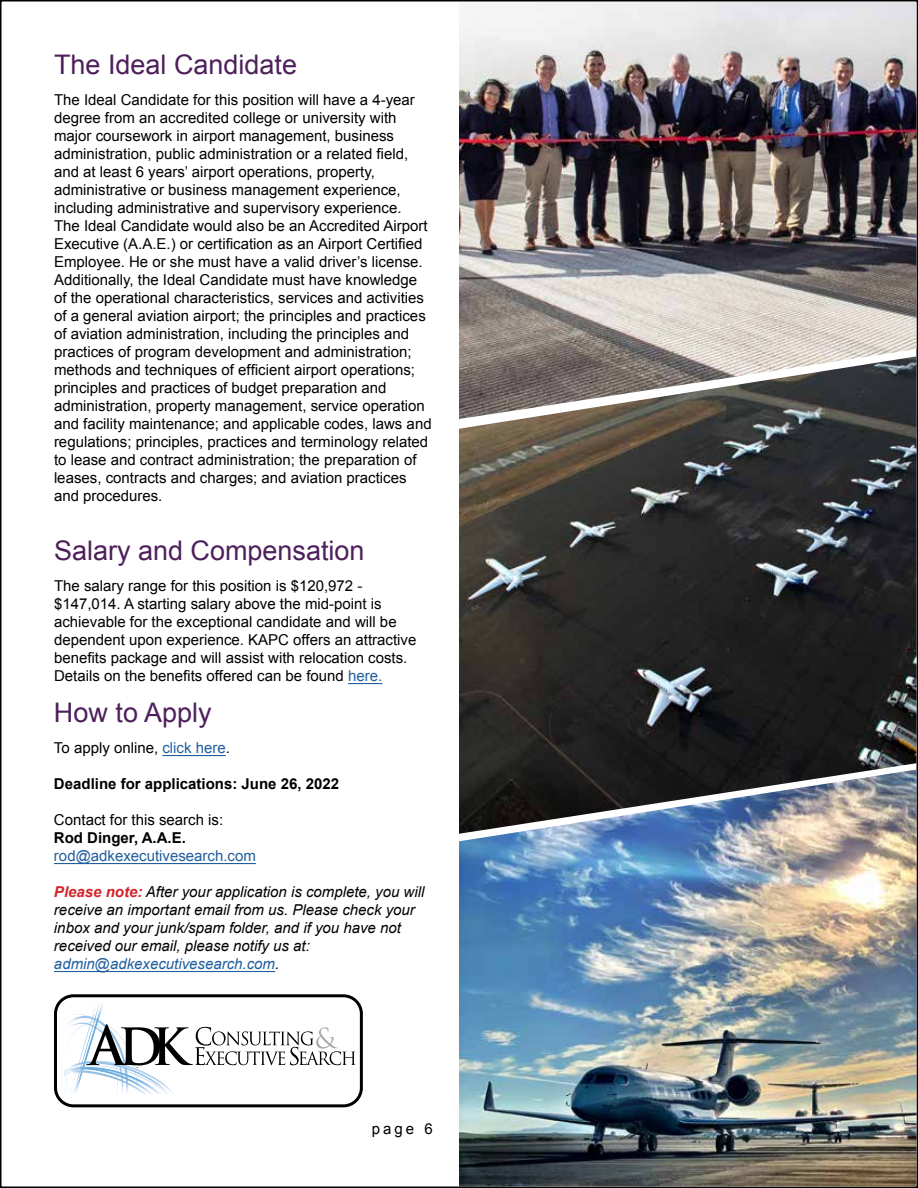
<style>
.page{position:relative;width:918px;height:1188px;background:#fff}
.page>*{position:absolute;margin:0;border:0;box-sizing:border-box;transform-origin:0 0}
.t1{font:27px "Arial";color:#4e205b}
.t2{font:15px/18px "Arial";color:#000}
.t3{font:italic 15px/18px "Arial";color:#000}
.t4{font:700 15px "Arial";color:#000}
.t5{font:15px "Arial";color:#215e9e}
.s1{color:#215e9e}
.s2{font-weight:700;color:#d2232a}
</style>
<div class="page">
<img style="left:459px;top:2px;width:457px;height:354px">
<img style="left:459px;top:356px;width:457px;height:414px">
<img style="left:459px;top:770px;width:457px;height:416px">
<svg style="left:61px;top:998px;width:295px;height:108px"></svg>
<div style="left:54px;top:994px;width:309px;height:113px;border:3px solid #000;border-radius:18px"></div>
<hr style="left:54px;top:971px;width:221px;height:1px;background:#215e9e">
<hr style="left:54px;top:863px;width:202px;height:1px;background:#215e9e">
<hr style="left:162px;top:755px;width:64px;height:1px;background:#215e9e">
<hr style="left:348px;top:683px;width:34px;height:1px;background:#215e9e">
<h1 class="t1" style="left:54px;top:46px;width:245px">The Ideal Candidate</h1>
<p class="t2" style="left:54px;top:91px;width:379px">The Ideal Candidate for this position will have a 4-year degree from an accredited college or university with major coursework in airport management, business administration, public administration or a related field, and at least 6 years’ airport operations, property, administrative or business management experience, including administrative and supervisory experience.<br>The Ideal Candidate would also be an Accredited Airport Executive (A.A.E.) or certification as an Airport Certified Employee. He or she must have a valid driver’s license.<br>Additionally, the Ideal Candidate must have knowledge of the operational characteristics, services and activities of a general aviation airport; the principles and practices of aviation administration, including the principles and practices of program development and administration; methods and techniques of efficient airport operations; principles and practices of budget preparation and administration, property management, service operation and facility maintenance; and applicable codes, laws and regulations; principles, practices and terminology related to lease and contract administration; the preparation of leases, contracts and charges; and aviation practices and procedures.</p>
<h1 class="t1" style="left:54px;top:532px;width:312px">Salary and Compensation</h1>
<p class="t2" style="left:54px;top:577px;width:364px">The salary range for this position is $120,972 - $147,014. A starting salary above the mid-point is achievable for the exceptional candidate and will be dependent upon experience. KAPC offers an attractive benefits package and will assist with relocation costs.<br>Details on the benefits offered can be found <span class="s1">here.</span></p>
<h1 class="t1" style="left:54px;top:694px;width:159px">How to Apply</h1>
<p class="t2" style="left:54px;top:739px;width:177px">To apply online, <span class="s1">click here</span>.</p>
<p class="t4" style="left:54px;top:774px;width:287px">Deadline for applications: June 26, 2022</p>
<p class="t2" style="left:54px;top:811px;width:171px">Contact for this search is:</p>
<p class="t4" style="left:54px;top:828px;width:133px">Rod Dinger, A.A.E.</p>
<p class="t5" style="left:54px;top:846px;width:203px">rod@adkexecutivesearch.com</p>
<p class="t3" style="left:54px;top:883px;width:372px"><span class="s2">Please note:</span> After your application is complete, you will receive an important email from us. Please check your inbox and your junk/spam folder, and if you have not received our email, please notify us at: <span class="s1">admin@adkexecutivesearch.com</span>.</p>
<p class="t2" style="left:372px;top:1120px;width:62px">page 6</p>
</div>
